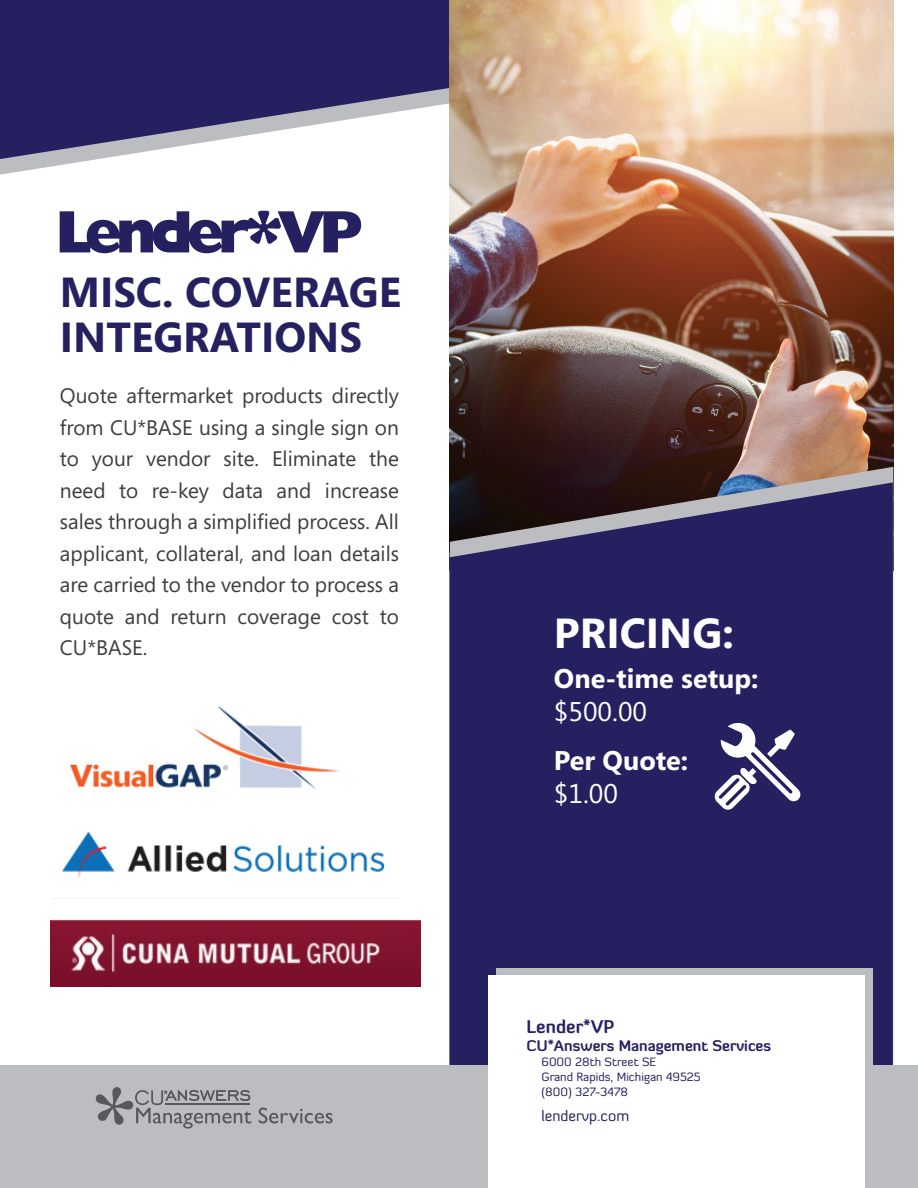
<style>
.page{position:relative;width:918px;height:1188px;background:#fff}
.page>*{position:absolute;margin:0;border:0;box-sizing:border-box;transform-origin:0 0}
.t1{font:700 42px/45px "Segoe";color:#252161}
.t2{font:700 42px "Segoe";color:#fff}
.t3{font:700 27px "Segoe";color:#fff}
.t4{font:27px "Segoe";color:#fff}
.t5{font:21px/31.5px "Segoe";color:#3e3e3f;text-align:justify}
.t6{font:700 18px "Diavlo";color:#252161}
.t7{font:700 15px "Diavlo";color:#252161}
.t8{font:15px "Diavlo";color:#252161}
.t9{font:12px/15px "Diavlo";color:#252161}
</style>
<div class="page">
<svg style="left:0;top:159px;width:450px;height:16px"></svg>
<svg style="left:0;top:0;width:450px;height:159px;background:#4f4c7e"></svg>
<img style="left:450px;top:0;width:443px;height:467px">
<svg style="left:60px;top:211px;width:301px;height:42px"></svg>
<svg style="left:450px;top:467px;width:443px;height:15px;background:#58433f"></svg>
<svg style="left:449px;top:482px;width:444px;height:583px;background:#292560"></svg>
<div style="left:0;top:1065px;width:918px;height:123px;background:#bcbdc0"></div>
<div style="left:496px;top:968px;width:376px;height:217px;background:#bcbdc0"></div>
<div style="left:488px;top:975px;width:377px;height:213px;background:#fff"></div>
<svg style="left:259px;top:1108px;width:74px;height:15px"></svg>
<svg style="left:96px;top:1087px;width:155px;height:42px"></svg>
<img style="left:51px;top:919px;width:369px;height:67px">
<img style="left:69px;top:708px;width:270px;height:81px">
<img style="left:62px;top:831px;width:323px;height:47px">
<svg style="left:714px;top:722px;width:87px;height:88px"></svg>
<h1 class="t1" style="left:60px;top:268px;width:343px">MISC. COVERAGE<br>INTEGRATIONS</h1>
<p class="t5" style="left:60px;top:380px;width:341px">Quote aftermarket products directly from CU*BASE using a single sign on to your vendor site. Eliminate the need to re-key data and increase sales through a simplified process. All applicant, collateral, and loan details are carried to the vendor to process a quote and return coverage cost to CU*BASE.</p>
<h1 class="t2" style="left:554px;top:603px;width:181px">PRICING:</h1>
<p class="t3" style="left:554px;top:660px;width:206px">One-time setup:</p>
<p class="t4" style="left:554px;top:693px;width:95px">$500.00</p>
<p class="t3" style="left:554px;top:741px;width:136px">Per Quote:</p>
<p class="t4" style="left:554px;top:774px;width:66px">$1.00</p>
<p class="t6" style="left:527px;top:1015px;width:90px">Lender*VP</p>
<p class="t7" style="left:527px;top:1036px;width:246px">CU*Answers Management Services</p>
<p class="t9" style="left:542px;top:1054px;width:161px">6000 28th Street SE<br>Grand Rapids, Michigan 49525 (800) 327-3478</p>
<p class="t8" style="left:542px;top:1107px;width:89px">lendervp.com</p>
</div>
